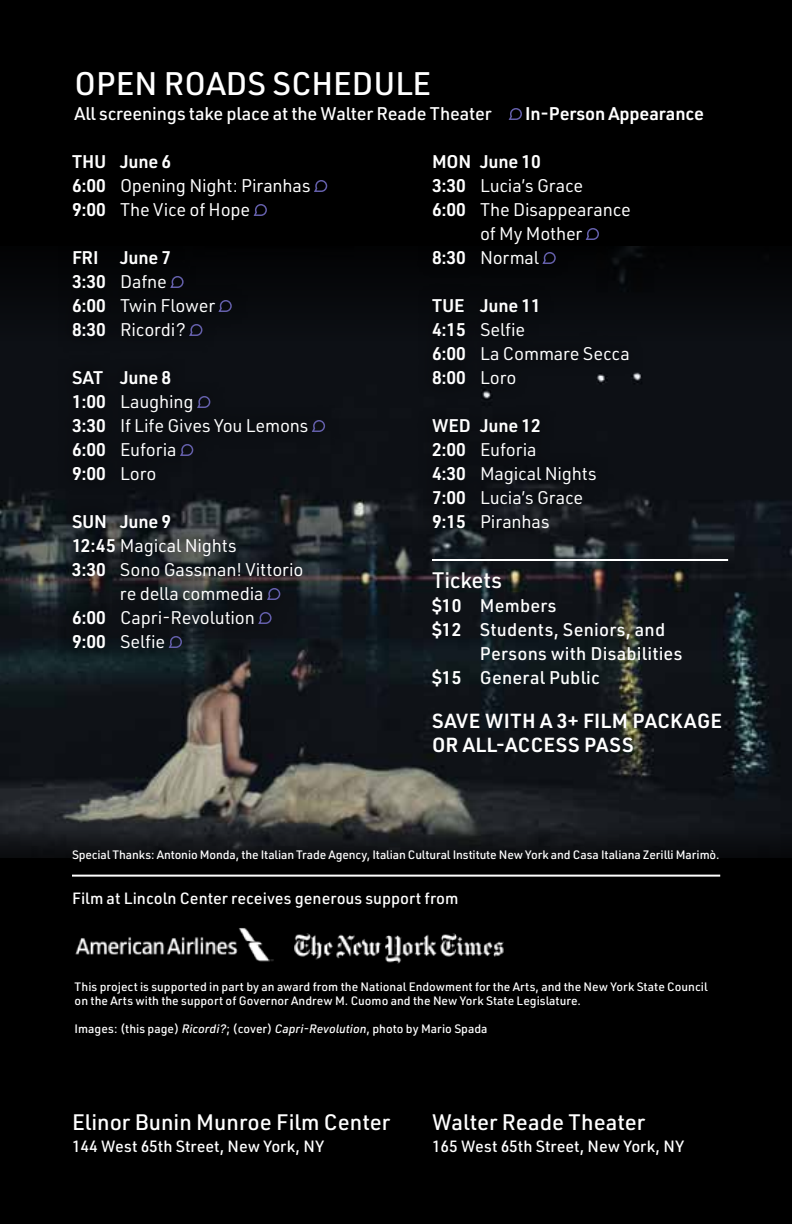
<style>
.page{position:relative;width:792px;height:1224px;background:#000}
.page>*{position:absolute;margin:0;border:0;box-sizing:border-box;transform-origin:0 0}
.t1{font:500 32px "URWDIN";color:#fff}
.t2{font:500 22px "URWDIN";color:#fff}
.t3{font:600 20px/24px "URWDIN";letter-spacing:.02em;color:#fff}
.t4{font:18px/24px "URWDIN";letter-spacing:-.01em;color:#fff}
.t5{font:500 18px "URWDIN";letter-spacing:.01em;color:#fff}
.t6{font:500 18px "URWDIN";letter-spacing:-.01em;color:#fff}
.t7{font:600 18px "URWDIN";letter-spacing:-.01em;color:#fff}
.t8{font:500 16px "URWDIN";color:#fff}
.t9{font:500 12px/14px "URWDIN";color:#fff}
.s1{font-weight:600}
.s2{font-style:italic}
</style>
<div class="page">
<img style="left:0;top:341px;width:792px;height:487px">
<svg style="left:0;top:828px;width:792px;height:49px"></svg>
<div style="left:0;top:222px;width:792px;height:119px;background:#050709"></div>
<svg style="left:57px;top:341px;width:286px;height:324px;background:#13171c"></svg>
<svg style="left:314px;top:180px;width:14px;height:12px"></svg>
<svg style="left:253px;top:204px;width:14px;height:12px"></svg>
<svg style="left:170px;top:276px;width:14px;height:12px"></svg>
<svg style="left:218px;top:300px;width:14px;height:12px"></svg>
<svg style="left:189px;top:324px;width:14px;height:18px"></svg>
<svg style="left:197px;top:395px;width:14px;height:19px"></svg>
<svg style="left:311px;top:419px;width:15px;height:19px"></svg>
<svg style="left:180px;top:443px;width:14px;height:19px"></svg>
<svg style="left:258px;top:587px;width:23px;height:43px"></svg>
<svg style="left:168px;top:635px;width:15px;height:19px"></svg>
<div style="left:417px;top:139px;width:228px;height:406px;background:linear-gradient(to bottom,#000,#13171e)"></div>
<svg style="left:585px;top:227px;width:15px;height:19px"></svg>
<svg style="left:542px;top:251px;width:15px;height:19px"></svg>
<hr style="left:432px;top:559px;width:296px;height:2px;background:#fff">
<div style="left:59px;top:56px;width:659px;height:85px;background:#000"></div>
<svg style="left:508px;top:108px;width:14px;height:12px"></svg>
<img style="left:295px;top:933px;width:208px;height:31px">
<img style="left:75px;top:928px;width:199px;height:34px">
<hr style="left:72px;top:875px;width:648px;height:2px;background:#fff">
<h1 class="t1" style="left:75px;top:62px;width:358px">OPEN ROADS SCHEDULE</h1>
<p class="t6" style="left:75px;top:102px;width:419px">All screenings take place at the Walter Reade Theater</p>
<p class="t7" style="left:525px;top:101px;width:180px">In-Person Appearance</p>
<p class="t4" style="left:72px;top:149px;width:240px"><span class="s1">THU June 6<br>6:00</span> Opening Night: Piranhas<br><span class="s1">9:00</span> The Vice of Hope</p>
<p class="t4" style="left:72px;top:245px;width:145px"><span class="s1">FRI June 7<br>3:30</span> Dafne<br><span class="s1">6:00</span> Twin Flower<br><span class="s1">8:30</span> Ricordi?</p>
<p class="t4" style="left:72px;top:365px;width:238px"><span class="s1">SAT June 8<br>1:00</span> Laughing<br><span class="s1">3:30</span> If Life Gives You Lemons<br><span class="s1">6:00</span> Euforia<br><span class="s1">9:00</span> Loro</p>
<p class="t7" style="left:72px;top:509px;width:101px">SUN June 9</p>
<p class="t4" style="left:72px;top:533px;width:166px"><span class="s1">12:45</span> Magical Nights</p>
<p class="t4" style="left:72px;top:557px;width:233px"><span class="s1">3:30</span> Sono Gassman! Vittorio</p>
<p class="t4" style="left:120px;top:581px;width:145px">re della commedia</p>
<p class="t4" style="left:72px;top:605px;width:184px"><span class="s1">6:00</span> Capri-Revolution</p>
<p class="t4" style="left:72px;top:629px;width:95px"><span class="s1">9:00</span> Selfie</p>
<p class="t7" style="left:432px;top:149px;width:110px">MON June 10</p>
<p class="t4" style="left:432px;top:173px;width:153px"><span class="s1">3:30</span> Lucia’s Grace</p>
<p class="t4" style="left:432px;top:197px;width:200px"><span class="s1">6:00</span> The Disappearance</p>
<p class="t4" style="left:480px;top:221px;width:104px">of My Mother</p>
<p class="t4" style="left:432px;top:245px;width:109px"><span class="s1">8:30</span> Normal</p>
<p class="t4" style="left:432px;top:293px;width:199px"><span class="s1">TUE June 11<br>4:15</span> Selfie<br><span class="s1">6:00</span> La Commare Secca<br><span class="s1">8:00</span> Loro</p>
<p class="t4" style="left:432px;top:413px;width:166px"><span class="s1">WED June 12<br>2:00</span> Euforia<br><span class="s1">4:30</span> Magical Nights<br><span class="s1">7:00</span> Lucia’s Grace<br><span class="s1">9:15</span> Piranhas</p>
<p class="t2" style="left:432px;top:565px;width:71px">Tickets</p>
<p class="t5" style="left:432px;top:594px;width:126px"><span class="s1">$10</span> Members</p>
<p class="t5" style="left:432px;top:618px;width:235px"><span class="s1">$12</span> Students, Seniors, and</p>
<p class="t5" style="left:480px;top:642px;width:204px">Persons with Disabilities</p>
<p class="t5" style="left:432px;top:666px;width:169px"><span class="s1">$15</span> General Public</p>
<p class="t3" style="left:432px;top:708px;width:292px">SAVE WITH A 3+ FILM PACKAGE<br>OR ALL-ACCESS PASS</p>
<p class="t9" style="left:72px;top:847px;width:649px">Special Thanks: Antonio Monda, the Italian Trade Agency, Italian Cultural Institute New York and Casa Italiana Zerilli Marimò.</p>
<p class="t8" style="left:72px;top:888px;width:388px">Film at Lincoln Center receives generous support from</p>
<p class="t9" style="left:75px;top:980px;width:634px">This project is supported in part by an award from the National Endowment for the Arts, and the New York State Council on the Arts with the support of Governor Andrew M. Cuomo and the New York State Legislature.</p>
<p class="t9" style="left:75px;top:1022px;width:414px">Images: (this page) <span class="s2">Ricordi?</span>; (cover) <span class="s2">Capri-Revolution</span>, photo by Mario Spada</p>
<p class="t2" style="left:72px;top:1108px;width:320px">Elinor Bunin Munroe Film Center</p>
<p class="t8" style="left:72px;top:1136px;width:253px">144 West 65th Street, New York, NY</p>
<p class="t2" style="left:432px;top:1108px;width:215px">Walter Reade Theater</p>
<p class="t8" style="left:432px;top:1136px;width:253px">165 West 65th Street, New York, NY</p>
</div>
